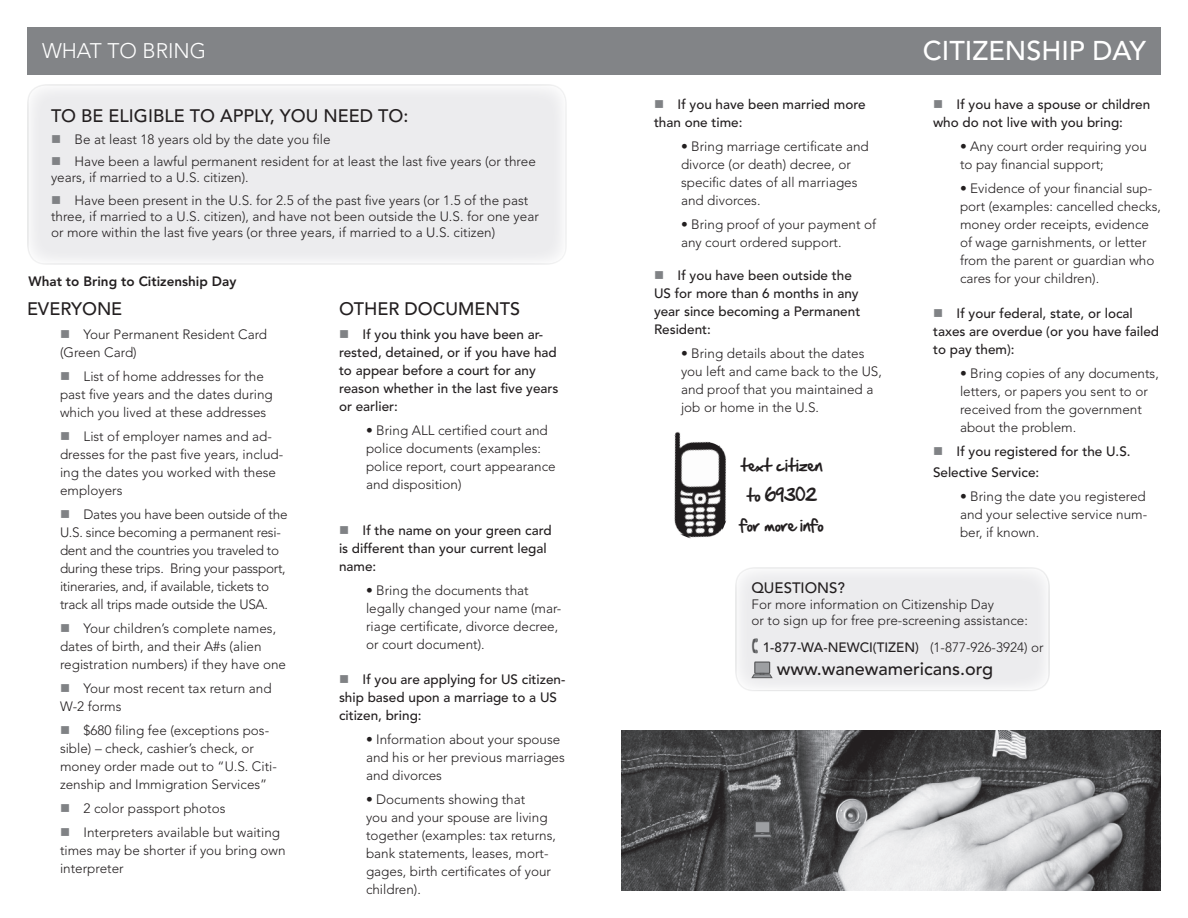
<style>
.page{position:relative;width:1188px;height:918px;background:#fff}
.page>*{position:absolute;margin:0;border:0;box-sizing:border-box;transform-origin:0 0}
.t1{font:500 27px "Avenir";color:#fff}
.t2{font:300 21px "Avenir";color:#fff}
.t3{font:500 18px "Avenir";color:#231f20}
.t4{font:500 18px "Avenir";letter-spacing:.085em;color:#231f20}
.t5{font:15px/30px "Hand Of Sean";color:#231f20;text-align:center}
.t6{font:500 15px "Avenir";color:#231f20}
.t7{font:300 13.5px/18px "Avenir";color:#231f20}
.t8{font:500 13.5px/18px "Avenir";color:#231f20}
.t9{font:300 13.5px/18px "Avenir";letter-spacing:-.02em;color:#231f20}
.t10{font:800 13.5px "Avenir";color:#231f20}
.s1{color:#808285}
.s2{font-weight:300}
</style>
<div class="page">
<div style="left:27px;top:27px;width:1134px;height:48px;background:#828487"></div>
<div style="left:17px;top:74px;width:560px;height:200px;background:#fff"></div>
<div style="left:28px;top:85px;width:538px;height:179px;background:#ececee;border-radius:18px"></div>
<div style="left:27px;top:84px;width:540px;height:181px;border:2px solid #8d8f92;border-radius:18px"></div>
<img style="left:621px;top:730px;width:540px;height:161px">
<div style="left:755px;top:822px;width:15px;height:11px;background:#9d9fa2"></div>
<div style="left:755px;top:821px;width:15px;height:12px;border:1px solid #57585a"></div>
<svg style="left:752px;top:833px;width:21px;height:5px"></svg>
<div style="left:736px;top:568px;width:313px;height:123px;background:#ececee;border-radius:18px"></div>
<div style="left:735px;top:567px;width:315px;height:125px;border:2px solid #8d8f92;border-radius:18px"></div>
<div style="left:755px;top:662px;width:15px;height:11px;background:#9d9fa2"></div>
<div style="left:754px;top:662px;width:16px;height:12px;border:1px solid #57585a"></div>
<svg style="left:751px;top:673px;width:22px;height:6px"></svg>
<img style="left:674px;top:432px;width:53px;height:107px">
<svg style="left:753px;top:798px;width:5px;height:15px"></svg>
<h2 class="t2" style="left:42px;top:38px;width:166px">WHAT TO BRING</h2>
<h1 class="t1" style="left:923px;top:35px;width:225px">CITIZENSHIP DAY</h1>
<h3 class="t3" style="left:51px;top:105px;width:107px">Tobe eligible</h3>
<h3 class="t4" style="left:190px;top:105px;width:147px">to apply, you need</h3>
<h3 class="t3" style="left:378px;top:105px;width:32px">to :</h3>
<p class="t7" style="left:51px;top:130px;width:281px"><span class="s1">■</span> Be at least 18 years old by the date you file</p>
<p class="t7" style="left:51px;top:153px;width:486px;line-height:16.2px"><span class="s1">■</span> Have been a lawful permanent resident for at least the last five years (or three years, if married to a U.S. citizen).</p>
<p class="t7" style="left:51px;top:192px;width:489px;line-height:16.2px"><span class="s1">■</span> Have been present in the U.S. for 2.5 of the past five years (or 1.5 of the past three, if married to a U.S. citizen), and have not been outside the U.S. for one year or more within the last five years (or three years, if married to a U.S. citizen)</p>
<p class="t10" style="left:28px;top:273px;width:209px">What to Bring to Citizenship Day</p>
<h3 class="t3" style="left:27px;top:299px;width:69px">Everyone</h3>
<p class="t7" style="left:60px;top:326px;width:209px"><span class="s1">■</span> Your Permanent Resident Card (Green Card)</p>
<p class="t7" style="left:60px;top:368px;width:214px"><span class="s1">■</span> List of home addresses for the past five years and the dates during which you lived at these addresses</p>
<p class="t7" style="left:60px;top:428px;width:225px"><span class="s1">■</span> List of employer names and ad&shy;dresses for the past five years, includ&shy;ing the dates you worked with these employers</p>
<p class="t9" style="left:60px;top:506px;width:229px"><span class="s1">■</span> Dates you have been outside of the U.S. since becoming a permanent resi&shy;dent and the countries you traveled to during these trips. Bring your passport, itineraries, and, if available, tickets to track all trips made outside the USA.</p>
<p class="t7" style="left:60px;top:620px;width:228px"><span class="s1">■</span> Your children’s complete names, dates of birth, and their A#s (alien registration numbers) if they have one</p>
<p class="t7" style="left:60px;top:680px;width:213px"><span class="s1">■</span> Your most recent tax return and<br>W-2 forms</p>
<p class="t7" style="left:60px;top:722px;width:218px"><span class="s1">■</span> $680 filing fee (exceptions pos&shy;sible) – check, cashier’s check, or money order made out to “U.S. Citi&shy;zenship and Immigration Services”</p>
<p class="t7" style="left:60px;top:800px;width:167px"><span class="s1">■</span> 2 color passport photos</p>
<p class="t7" style="left:60px;top:824px;width:227px"><span class="s1">■</span> Interpreters available but waiting times may be shorter if you bring own interpreter</p>
<h3 class="t3" style="left:339px;top:299px;width:28px">Othe</h3>
<h3 class="t3" style="left:389px;top:299px;width:31px">r doc</h3>
<h3 class="t3" style="left:446px;top:299px;width:26px">uments</h3>
<p class="t8" style="left:339px;top:326px;width:221px"><span class="s1">■</span> If you think you have been ar&shy;rested, detained, or if you have had to appear before a court for any reason whether in the last five years or earlier:</p>
<p class="t7" style="left:366px;top:422px;width:191px">• Bring ALL certified court and police documents (examples: police report, court appearance and disposition)</p>
<p class="t8" style="left:339px;top:522px;width:214px"><span class="s1">■</span> If the name on your green card is different than your current legal name:</p>
<p class="t7" style="left:366px;top:582px;width:197px">• Bring the documents that legally changed your name (mar&shy;riage certificate, divorce decree, or court document).</p>
<p class="t8" style="left:339px;top:671px;width:228px"><span class="s1">■</span> If you are applying for US citizen&shy;ship based upon a marriage to a US citizen, bring:</p>
<p class="t7" style="left:366px;top:730px;width:200px">• Information about your spouse and his or her previous marriages and divorces</p>
<p class="t7" style="left:366px;top:790px;width:192px">• Documents showing that<br>you and your spouse are living together (examples: tax returns, bank statements, leases, mort&shy;gages, birth certificates of your children).</p>
<p class="t8" style="left:654px;top:96px;width:213px"><span class="s1">■</span> If you have been married more than one time:</p>
<p class="t7" style="left:681px;top:138px;width:189px">• Bring marriage certificate and divorce (or death) decree, or specific dates of all marriages and divorces.</p>
<p class="t7" style="left:681px;top:216px;width:197px">• Bring proof of your payment of any court ordered support.</p>
<p class="t8" style="left:654px;top:267px;width:208px"><span class="s1">■</span> If you have been outside the<br>US for more than 6 months in any year since becoming a Permanent<br>Resident:</p>
<p class="t7" style="left:681px;top:344px;width:202px">• Bring details about the dates you left and came back to the US, and proof that you maintained a job or home in the U.S.</p>
<p class="t5" style="left:740px;top:450px;width:85px">text citizen to 69302 for more info</p>
<p class="t8" style="left:933px;top:96px;width:219px"><span class="s1">■</span> If you have a spouse or children who do not live with you bring:</p>
<p class="t7" style="left:960px;top:138px;width:188px">• Any court order requiring you to pay financial support;</p>
<p class="t7" style="left:960px;top:180px;width:203px">• Evidence of your financial sup&shy;port (examples: cancelled checks, money order receipts, evidence of wage garnishments, or letter from the parent or guardian who cares for your children).</p>
<p class="t8" style="left:933px;top:304px;width:228px"><span class="s1">■</span> If your federal, state, or local taxes are overdue (or you have failed to pay them):</p>
<p class="t7" style="left:960px;top:364px;width:200px">• Bring copies of any documents, letters, or papers you sent to or received from the government about the problem.</p>
<p class="t8" style="left:933px;top:441px;width:199px;line-height:21.6px"><span class="s1">■</span> If you registered for the U .S.<br>Selective Service:</p>
<p class="t7" style="left:960px;top:488px;width:189px;text-align:justify">• Bring the date you registered and your selective service num&shy;ber, if known.</p>
<p class="t6" style="left:752px;top:579px;width:95px">QU ESTIONS?</p>
<p class="t7" style="left:752px;top:596px;width:278px;line-height:16.2px">For more information on Citizenship Day<br>or to sign up for free pre-screening assistance:</p>
<p class="t8" style="left:763px;top:639px;width:283px">1-877-WA-NEWCI(TIZEN) <span class="s2">(1-877-926-3924) or</span></p>
<h3 class="t3" style="left:777px;top:659px;width:218px">www.wanewamericans.org</h3>
</div>
